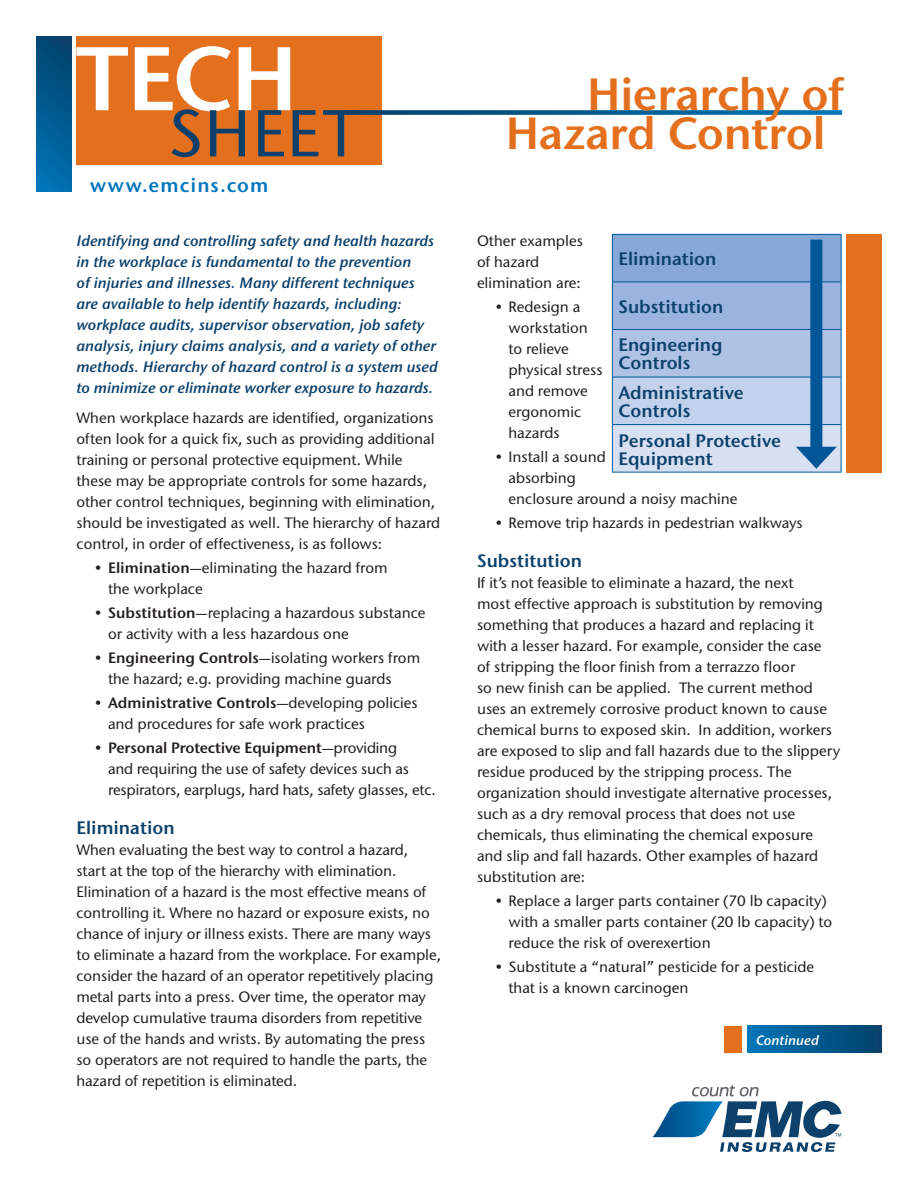
<style>
.page{position:relative;width:918px;height:1188px;background:#fff}
.page>*{position:absolute;margin:0;border:0;box-sizing:border-box;transform-origin:0 0}
.t1{font:45px/39px "Stone Sans ITC Semi";letter-spacing:-.01em;color:#e4701e}
.t2{font:19.5px "Stone Sans ITC Semi";letter-spacing:.055em;color:#0076bc}
.t3{font:18px/29.5px "Stone Sans ITC Semi";color:#0d416b}
.t4{font:500 15px/21px "Stone Sans ITC";color:#231f20}
.t5{font:italic 15px/21px "Stone Sans ITC Semi";color:#0d416b}
.t6{font:15px "Stone Sans ITC Semi";letter-spacing:-.01em;color:#231f20}
.t7{font:italic 13.5px "Stone Sans ITC Semi";letter-spacing:.01em;color:#fff}
.s1{font-family:"Stone Sans ITC Semi";font-weight:400}
.s2{font-family:"Stone Sans ITC";font-weight:500}
</style>
<div class="page">
<div style="left:76px;top:36px;width:306px;height:129px;background:#e4701e"></div>
<div style="left:36px;top:36px;width:36px;height:156px;background:linear-gradient(to bottom,#02426c,#0072b4)"></div>
<svg style="left:359px;top:110px;width:483px;height:5px;background:#126597"></svg>
<svg style="left:76px;top:46px;width:283px;height:111px"></svg>
<div style="left:846px;top:234px;width:36px;height:238px;background:#e4701e"></div>
<div style="left:612px;top:234px;width:229px;height:48px;background:#86a8d8"></div>
<div style="left:612px;top:282px;width:229px;height:47px;background:#99b5df"></div>
<div style="left:612px;top:329px;width:229px;height:48px;background:#aec2e5"></div>
<div style="left:612px;top:377px;width:229px;height:48px;background:#c2d1ec"></div>
<div style="left:612px;top:425px;width:229px;height:47px;background:#d7e0f2"></div>
<hr style="left:612px;top:234px;width:230px;height:1px;background:#005697">
<hr style="left:612px;top:235px;width:1px;height:47px;background:#005697">
<hr style="left:841px;top:235px;width:1px;height:47px;background:#005697">
<hr style="left:612px;top:282px;width:230px;height:1px;background:#005697">
<hr style="left:612px;top:282px;width:1px;height:47px;background:#005697">
<hr style="left:841px;top:282px;width:1px;height:47px;background:#005697">
<hr style="left:612px;top:329px;width:230px;height:1px;background:#005697">
<hr style="left:612px;top:330px;width:1px;height:47px;background:#005697">
<hr style="left:841px;top:330px;width:1px;height:47px;background:#005697">
<hr style="left:612px;top:377px;width:230px;height:1px;background:#005697">
<hr style="left:612px;top:377px;width:1px;height:47px;background:#005697">
<hr style="left:841px;top:377px;width:1px;height:47px;background:#005697">
<hr style="left:612px;top:424px;width:230px;height:1px;background:#005697">
<hr style="left:612px;top:425px;width:1px;height:47px;background:#005697">
<hr style="left:841px;top:425px;width:1px;height:47px;background:#005697">
<hr style="left:612px;top:472px;width:230px;height:1px;background:#005697">
<div style="left:810px;top:240px;width:12px;height:215px;background:#005697"></div>
<svg style="left:796px;top:447px;width:41px;height:22px"></svg>
<svg style="left:652px;top:1085px;width:189px;height:67px"></svg>
<div style="left:747px;top:1026px;width:135px;height:27px;background:linear-gradient(to right,#0075b8,#03416a)"></div>
<div style="left:724px;top:1026px;width:18px;height:27px;background:#e4701e"></div>
<h2 class="t2" style="left:90px;top:173px;width:180px">www.emcins.com</h2>
<p class="t5" style="left:76px;top:230px;width:363px">Identifying and controlling safety and health hazards in the workplace is fundamental to the prevention<br>of injuries and illnesses. Many different techniques are available to help identify hazards, including: workplace audits, supervisor observation, job safety analysis, injury claims analysis, and a variety of other methods. Hierarchy of hazard control is a system used to minimize or eliminate worker exposure to hazards.</p>
<p class="t4" style="left:76px;top:407px;width:365px">When workplace hazards are identified, organizations often look for a quick fix, such as providing additional training or personal protective equipment. While these may be appropriate controls for some hazards, other control techniques, beginning with elimination, should be investigated as well. The hierarchy of hazard control, in order of effectiveness, is as follows:</p>
<p class="t4" style="left:108px;top:557px;width:281px;text-indent:-14px">• <span class="s1">Elimination</span>—eliminating the hazard from the workplace</p>
<p class="t4" style="left:108px;top:602px;width:319px;text-indent:-14px">• <span class="s1">Substitution</span>—replacing a hazardous substance or activity with a less hazardous one</p>
<p class="t4" style="left:108px;top:647px;width:314px;text-indent:-14px">• <span class="s1">Engineering Controls</span>—isolating workers from the hazard; e.g. providing machine guards</p>
<p class="t6" style="left:94px;top:693px;width:325px"><span class="s2">•</span> Administrative Controls<span class="s2">—developing policies</span></p>
<p class="t4" style="left:108px;top:713px;width:259px">and procedures for safe work practices</p>
<p class="t6" style="left:94px;top:738px;width:304px"><span class="s2">•</span> Personal Protective Equipment<span class="s2">—providing</span></p>
<p class="t4" style="left:108px;top:758px;width:329px">and requiring the use of safety devices such as respirators, earplugs, hard hats, safety glasses, etc.</p>
<p class="t3" style="left:76px;top:813px;width:100px">Elimination</p>
<p class="t4" style="left:76px;top:839px;width:366px">When evaluating the best way to control a hazard, start at the top of the hierarchy with elimination.<br>Elimination of a hazard is the most effective means of controlling it. Where no hazard or exposure exists, no chance of injury or illness exists. There are many ways to eliminate a hazard from the workplace. For example, consider the hazard of an operator repetitively placing metal parts into a press. Over time, the operator may develop cumulative trauma disorders from repetitive use of the hands and wrists. By automating the press so operators are not required to handle the parts, the hazard of repetition is eliminated.</p>
<h1 class="t1" style="left:506px;top:74px;width:339px;text-indent:81px">Hierarchy of<br>Hazard Control</h1>
<p class="t4" style="left:477px;top:230px;width:108px">Other examples of hazard elimination are:</p>
<p class="t4" style="left:508px;top:296px;width:96px;text-indent:-14px">• Redesign a workstation to relieve physical stress and remove ergonomic hazards</p>
<p class="t4" style="left:508px;top:446px;width:230px;text-indent:-14px">• Install a sound<br>absorbing<br>enclosure around a noisy machine</p>
<p class="t4" style="left:495px;top:512px;width:309px">• Remove trip hazards in pedestrian walkways</p>
<p class="t3" style="left:477px;top:546px;width:107px">Substitution</p>
<p class="t4" style="left:477px;top:572px;width:365px">If it’s not feasible to eliminate a hazard, the next<br>most effective approach is substitution by removing something that produces a hazard and replacing it with a lesser hazard. For example, consider the case<br>of stripping the floor finish from a terrazzo floor<br>so new finish can be applied. The current method uses an extremely corrosive product known to cause chemical burns to exposed skin. In addition, workers are exposed to slip and fall hazards due to the slippery residue produced by the stripping process. The organization should investigate alternative processes, such as a dry removal process that does not use chemicals, thus eliminating the chemical exposure and slip and fall hazards. Other examples of hazard substitution are:</p>
<p class="t4" style="left:508px;top:890px;width:325px;text-indent:-14px">• Replace a larger parts container (70 lb capacity) with a smaller parts container (20 lb capacity) to reduce the risk of overexertion</p>
<p class="t4" style="left:508px;top:956px;width:307px;text-indent:-14px">• Substitute a “natural” pesticide for a pesticide that is a known carcinogen</p>
<p class="t7" style="left:756px;top:1032px;width:65px">Continued</p>
<p class="t3" style="left:618px;top:244px;width:100px">Elimination</p>
<p class="t3" style="left:618px;top:287px;width:107px;line-height:38.5px">Substitution<br>Engineering</p>
<p class="t3" style="left:618px;top:348px;width:127px">Controls<br>Administrative</p>
<p class="t3" style="left:618px;top:396px;width:164px">Controls<br>Personal Protective</p>
<p class="t3" style="left:618px;top:443px;width:96px">Equipment</p>
</div>
